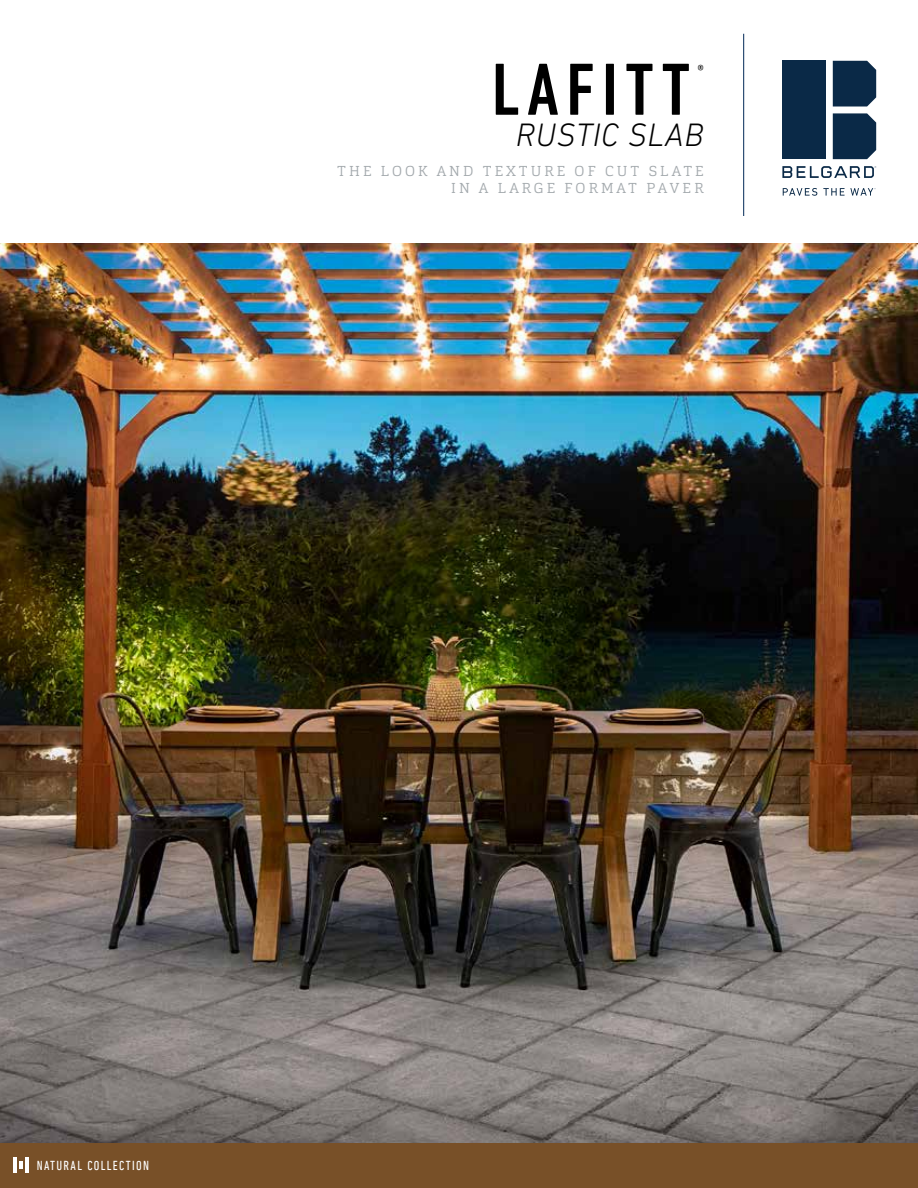
<style>
.page{position:relative;width:918px;height:1188px;background:#fff}
.page>*{position:absolute;margin:0;border:0;box-sizing:border-box;transform-origin:0 0}
.t1{font:500 condensed 75px "DIN Next LT Pro";letter-spacing:.1em;color:#000}
.t2{font:italic 300 33px "DIN Next LT Pro";letter-spacing:.02em;color:#000}
.t3{font:500 condensed 14.85px "DIN Next LT Pro";color:#000}
.t4{font:300 14.25px/16.5px "Cargan";letter-spacing:.215em;color:#a3a9ad;text-align:right}
.t5{font:condensed 13.35px "DIN Next LT Pro";letter-spacing:.1em;color:#fff}
</style>
<div class="page">
<img style="left:0;top:243px;width:918px;height:900px">
<hr style="left:743px;top:34px;width:1px;height:182px;background:#002856">
<div style="left:833px;top:61px;width:43px;height:46px;background:#0a2947"></div>
<div style="left:833px;top:113px;width:43px;height:46px;background:#0a2947"></div>
<div style="left:782px;top:61px;width:44px;height:98px;background:#0a2947"></div>
<svg style="left:782px;top:166px;width:94px;height:12px"></svg>
<svg style="left:783px;top:188px;width:34px;height:8px"></svg>
<svg style="left:823px;top:188px;width:53px;height:8px"></svg>
<div style="left:0;top:1143px;width:918px;height:45px;background:#785028"></div>
<hr style="left:14px;top:1158px;width:3px;height:15px;background:#fff">
<hr style="left:25px;top:1158px;width:3px;height:15px;background:#fff">
<svg style="left:19px;top:1162px;width:4px;height:7px"></svg>
<h1 class="t1" style="left:492px;top:47px;width:200px">LAFITT</h1>
<p class="t3" style="left:697px;top:61px;width:8px">®</p>
<h2 class="t2" style="left:516px;top:116px;width:190px">RUSTIC SLAB</h2>
<p class="t4" style="left:337px;top:163px;width:368px">THE LOOK AND TEXTURE OF CUT SLATE<br>IN A LARGE FORMAT PAVER</p>
<p class="t5" style="left:37px;top:1158px;width:114px">NATURAL COLLECTION</p>
</div>
